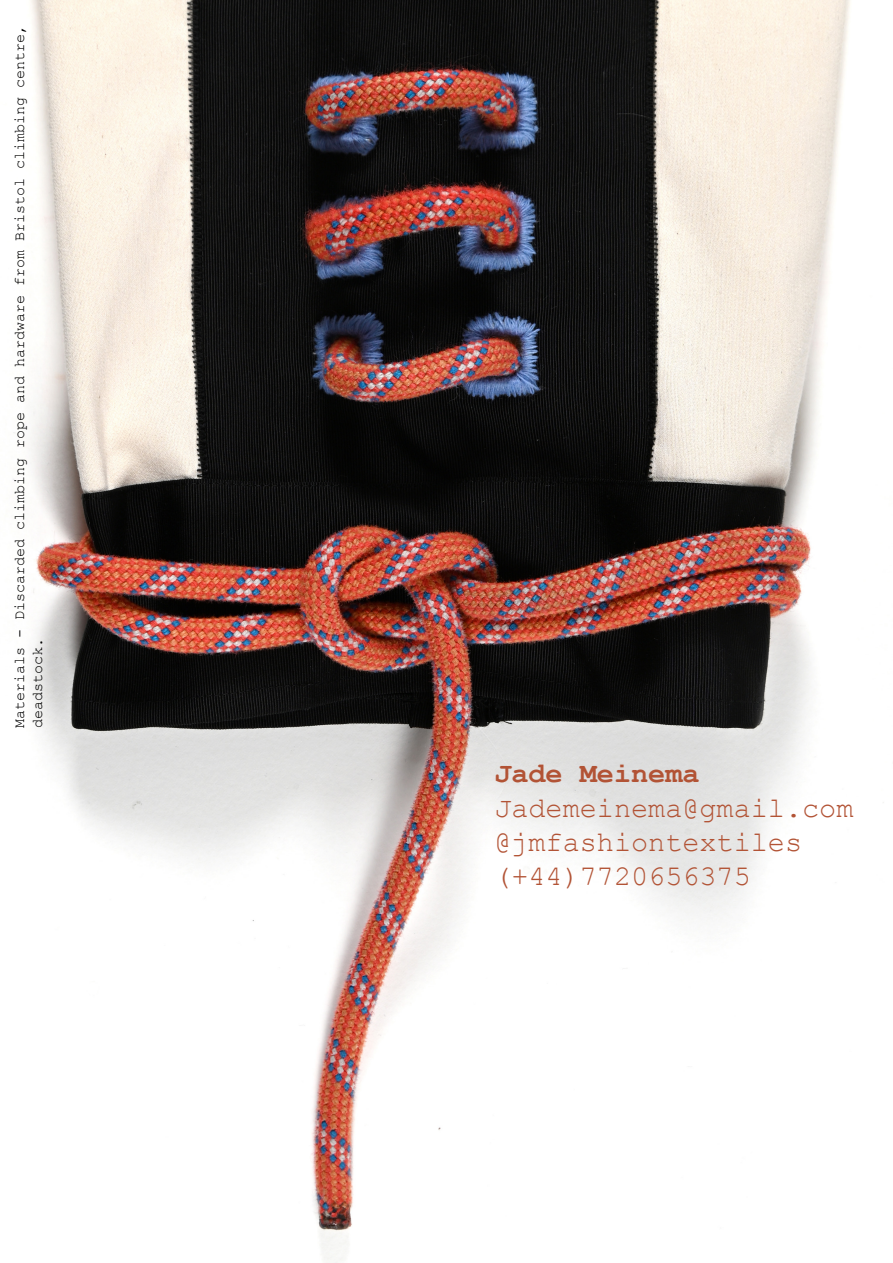
<style>
.page{position:relative;width:893px;height:1263px;background:#fff}
.page>*{position:absolute;margin:0;border:0;box-sizing:border-box;transform-origin:0 0}
.t1{font:28.5px "Courier New";color:#b25335}
.t2{font:700 28.5px "Courier New";color:#b25335}
.t3{font:15px/18px "Courier New";color:#000}
</style>
<div class="page">
<img style="left:13px;top:0;width:871px;height:1263px">
<p class="t3" style="left:10px;top:727px;width:703px;rotate:-90deg">Materials - Discarded climbing rope and hardware from Bristol climbing centre, deadstock.</p>
<p class="t2" style="left:494px;top:756px;width:207px">Jade Meinema</p>
<p class="t1" style="left:494px;top:790px;width:361px">Jademeinema@gmail.com</p>
<p class="t1" style="left:494px;top:824px;width:309px">@jmfashiontextiles</p>
<p class="t1" style="left:494px;top:858px;width:258px">(+44)7720656375</p>
</div>
